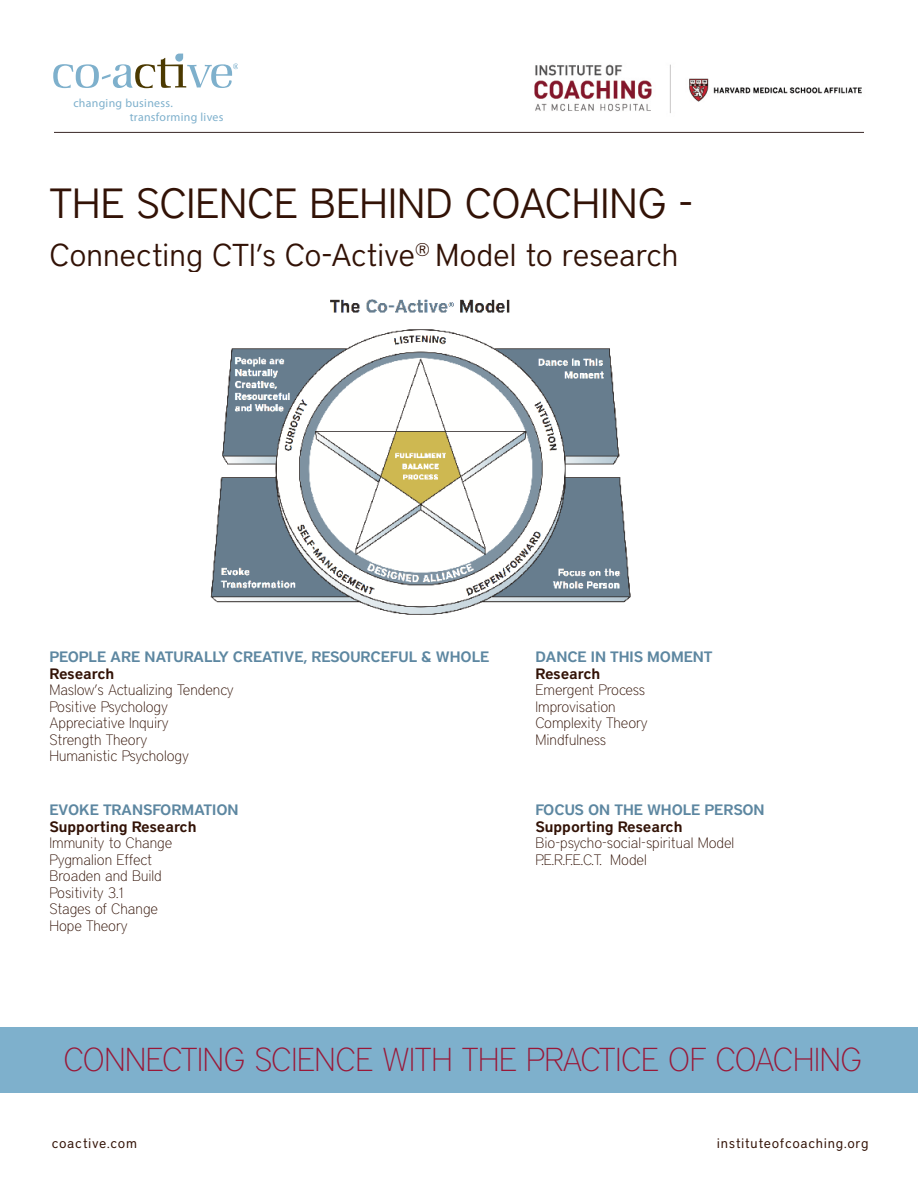
<style>
.page{position:relative;width:918px;height:1188px;background:#fff}
.page>*{position:absolute;margin:0;border:0;box-sizing:border-box;transform-origin:0 0}
.t1{font:300 42px "District";color:#321206}
.t2{font:100 33px "District";letter-spacing:-.03em;color:#991838}
.t3{font:300 31.5px "District";letter-spacing:-.005em;color:#321206}
.t4{font:100 15px/16.5px "District";letter-spacing:-.005em;color:#321206}
.t5{font:600 15px "District";letter-spacing:-.005em;color:#5d87a1}
.t6{font:600 15px "District";letter-spacing:-.005em;color:#321206}
.t7{font:13.5px "District";letter-spacing:.045em;color:#321206}
.t8{font:11.85px/14.2px "Myriad Pro";letter-spacing:.025em;color:#7eb0cc}
</style>
<div class="page">
<div style="left:0;top:1027px;width:918px;height:65px;background:#7eb0cc"></div>
<hr style="left:54px;top:132px;width:810px;height:1px;background:#392726">
<div style="left:175px;top:54px;width:8px;height:8px;background:#7eb0cc;border-radius:4px"></div>
<svg style="left:53px;top:58px;width:184px;height:30px"></svg>
<img style="left:534px;top:64px;width:328px;height:49px">
<img style="left:210px;top:299px;width:421px;height:316px">
<p class="t8" style="left:130px;top:95px;width:95px;text-indent:-56px">changing business. transforming lives</p>
<h1 class="t1" style="left:50px;top:179px;width:645px">THE SCIENCE BEHIND COACHING -</h1>
<h3 class="t3" style="left:50px;top:237px;width:630px">Connecting CTI’s Co-Active<sup>®</sup> Model to research</h3>
<p class="t5" style="left:50px;top:648px;width:441px">PEOPLE ARE NATURALLY CREATIVE, RESOURCEFUL &amp; WHOLE</p>
<p class="t5" style="left:536px;top:648px;width:179px">DANCE IN THIS MOMENT</p>
<p class="t6" style="left:50px;top:664px;width:66px">Research</p>
<p class="t6" style="left:536px;top:664px;width:66px">Research</p>
<p class="t4" style="left:50px;top:681px;width:186px">Maslow’s Actualizing Tendency</p>
<p class="t4" style="left:536px;top:681px;width:111px">Emergent Process</p>
<p class="t4" style="left:50px;top:698px;width:120px">Positive Psychology</p>
<p class="t4" style="left:536px;top:698px;width:82px">Improvisation</p>
<p class="t4" style="left:50px;top:714px;width:121px">Appreciative Inquiry</p>
<p class="t4" style="left:536px;top:714px;width:114px">Complexity Theory</p>
<p class="t4" style="left:50px;top:731px;width:100px">Strength Theory</p>
<p class="t4" style="left:536px;top:731px;width:72px">Mindfulness</p>
<p class="t4" style="left:50px;top:747px;width:141px">Humanistic Psychology</p>
<p class="t5" style="left:50px;top:801px;width:191px">EVOKE TRANSFORMATION</p>
<p class="t5" style="left:536px;top:801px;width:231px">FOCUS ON THE WHOLE PERSON</p>
<p class="t6" style="left:50px;top:817px;width:148px">Supporting Research</p>
<p class="t6" style="left:536px;top:817px;width:148px">Supporting Research</p>
<p class="t4" style="left:50px;top:834px;width:124px">Immunity to Change</p>
<p class="t4" style="left:536px;top:834px;width:200px">Bio-psycho-social-spiritual Model</p>
<p class="t4" style="left:50px;top:851px;width:104px">Pygmalion Effect</p>
<p class="t4" style="left:536px;top:851px;width:113px">P.E.R.F.E.C.T. Model</p>
<p class="t4" style="left:50px;top:867px;width:114px">Broaden and Build<br>Positivity 3.1<br>Stages of Change<br>Hope Theory</p>
<h2 class="t2" style="left:63px;top:1041px;width:38px">Connectin</h2>
<h2 class="t2" style="left:224px;top:1041px;width:66px">g Science</h2>
<h2 class="t2" style="left:382px;top:1041px;width:18px">with</h2>
<h2 class="t2" style="left:462px;top:1041px;width:19px">the</h2>
<h2 class="t2" style="left:526px;top:1041px;width:54px">Practice</h2>
<h2 class="t2" style="left:668px;top:1041px;width:85px">of Coachin</h2>
<h2 class="t2" style="left:841px;top:1041px;width:23px">g</h2>
<p class="t7" style="left:52px;top:1135px;width:87px">coactive.com</p>
<p class="t7" style="left:717px;top:1135px;width:153px">instituteofcoaching.org</p>
</div>
